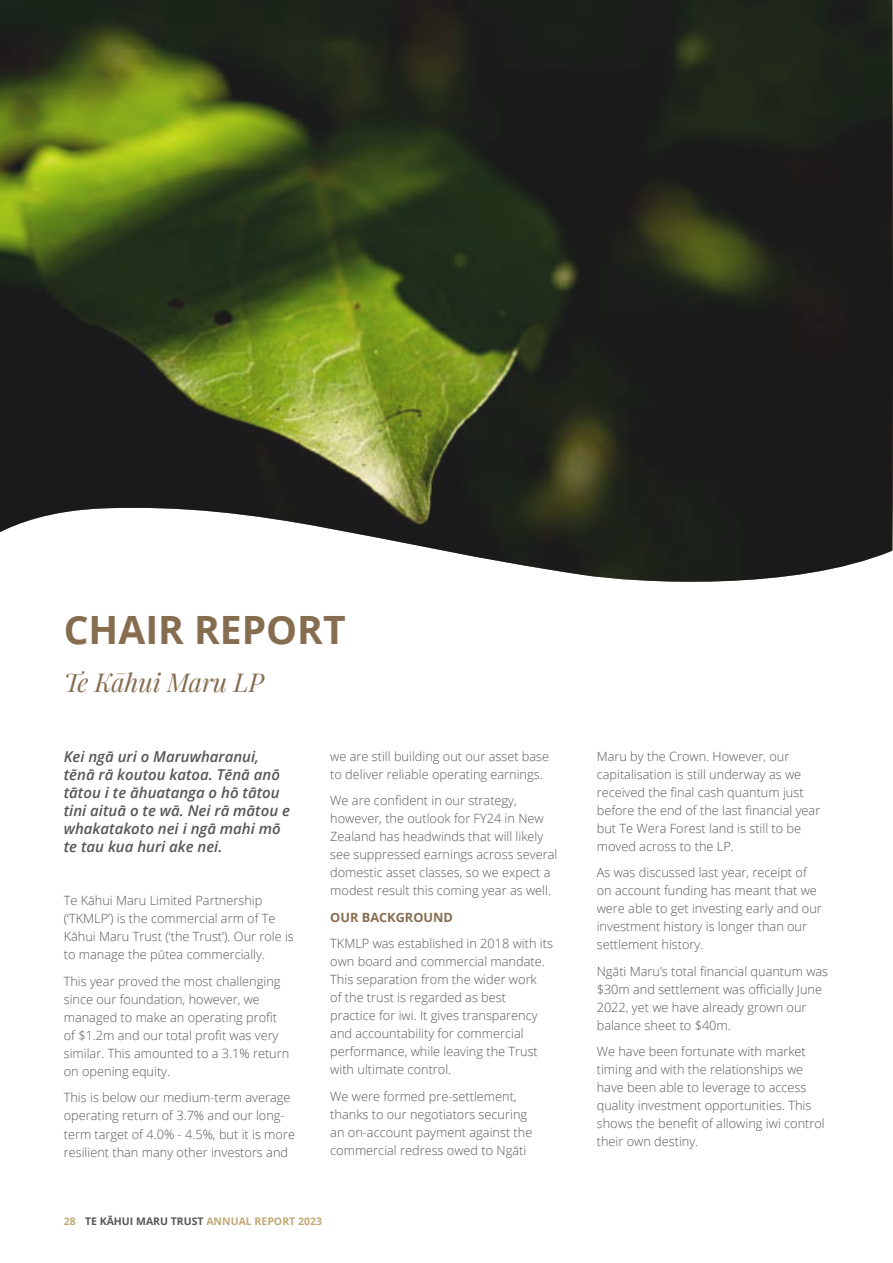
<style>
.page{position:relative;width:893px;height:1263px;background:#fff}
.page>*{position:absolute;margin:0;border:0;box-sizing:border-box;transform-origin:0 0}
.t1{font:700 39px "Open Sans";color:#876d50}
.t2{font:italic 25.5px "Playfair Display";color:#876d50}
.t3{font:italic 600 15px/18px "Open Sans";color:#575756}
.t4{font:300 12.75px/18px "Open Sans";color:#575756}
.t5{font:700 12.75px "Open Sans";color:#876d50}
.t6{font:700 10.5px "Open Sans";color:#c1a977}
.s1{color:#575756}
</style>
<div class="page">
<img style="left:0;top:0;width:893px;height:582px">
<h1 class="t1" style="left:64px;top:602px;width:283px">CHAIR REPORT</h1>
<h2 class="t2" style="left:64px;top:663px;width:201px">Te Kāhui Maru LP</h2>
<p class="t3" style="left:64px;top:748px;width:228px">Kei ngā uri o Maruwharanui, tēnā rā koutou katoa. Tēnā anō tātou i te āhuatanga o hō tātou tini aituā o te wā. Nei rā mātou e whakatakoto nei i ngā mahi mō te tau kua huri ake nei.</p>
<p class="t4" style="left:64px;top:891px;width:232px">Te Kāhui Maru Limited Partnership (‘TKMLP’) is the commercial arm of Te Kāhui Maru Trust (‘the Trust’). Our role is to manage the pūtea commercially.</p>
<p class="t4" style="left:64px;top:972px;width:227px">This year proved the most challenging since our foundation, however, we managed to make an operating profit of $1.2m and our total profit was very similar. This amounted to a 3.1% return on opening equity.</p>
<p class="t4" style="left:64px;top:1088px;width:233px">This is below our medium-term average operating return of 3.7% and our long&shy;term target of 4.0% - 4.5%, but it is more resilient than many other investors and</p>
<p class="t4" style="left:330px;top:747px;width:220px">we are still building out our asset base to deliver reliable operating earnings.</p>
<p class="t4" style="left:330px;top:791px;width:229px">We are confident in our strategy, however, the outlook for FY24 in New Zealand has headwinds that will likely see suppressed earnings across several domestic asset classes, so we expect a modest result this coming year as well.</p>
<p class="t5" style="left:330px;top:908px;width:124px">OUR BACKGROUND</p>
<p class="t4" style="left:330px;top:934px;width:224px">TKMLP was established in 2018 with its own board and commercial mandate.<br>This separation from the wider work<br>of the trust is regarded as best practice for iwi. It gives transparency and accountability for commercial performance, while leaving the Trust with ultimate control.</p>
<p class="t4" style="left:330px;top:1087px;width:204px">We were formed pre-settlement, thanks to our negotiators securing an on-account payment against the commercial redress owed to Ngāti</p>
<p class="t6" style="left:64px;top:1214px;width:260px">28 <span class="s1">TE KĀHUI MARU TRUST</span> ANNUAL REPORT 2023</p>
<p class="t4" style="left:597px;top:747px;width:225px">Maru by the Crown. However, our capitalisation is still underway as we received the final cash quantum just before the end of the last financial year but Te Wera Forest land is still to be moved across to the LP.</p>
<p class="t4" style="left:597px;top:863px;width:227px">As was discussed last year, receipt of on account funding has meant that we were able to get investing early and our investment history is longer than our settlement history.</p>
<p class="t4" style="left:597px;top:962px;width:233px">Ngāti Maru’s total financial quantum was $30m and settlement was officially June 2022, yet we have already grown our balance sheet to $40m.</p>
<p class="t4" style="left:597px;top:1042px;width:230px">We have been fortunate with market timing and with the relationships we have been able to leverage to access quality investment opportunities. This shows the benefit of allowing iwi control their own destiny.</p>
</div>
